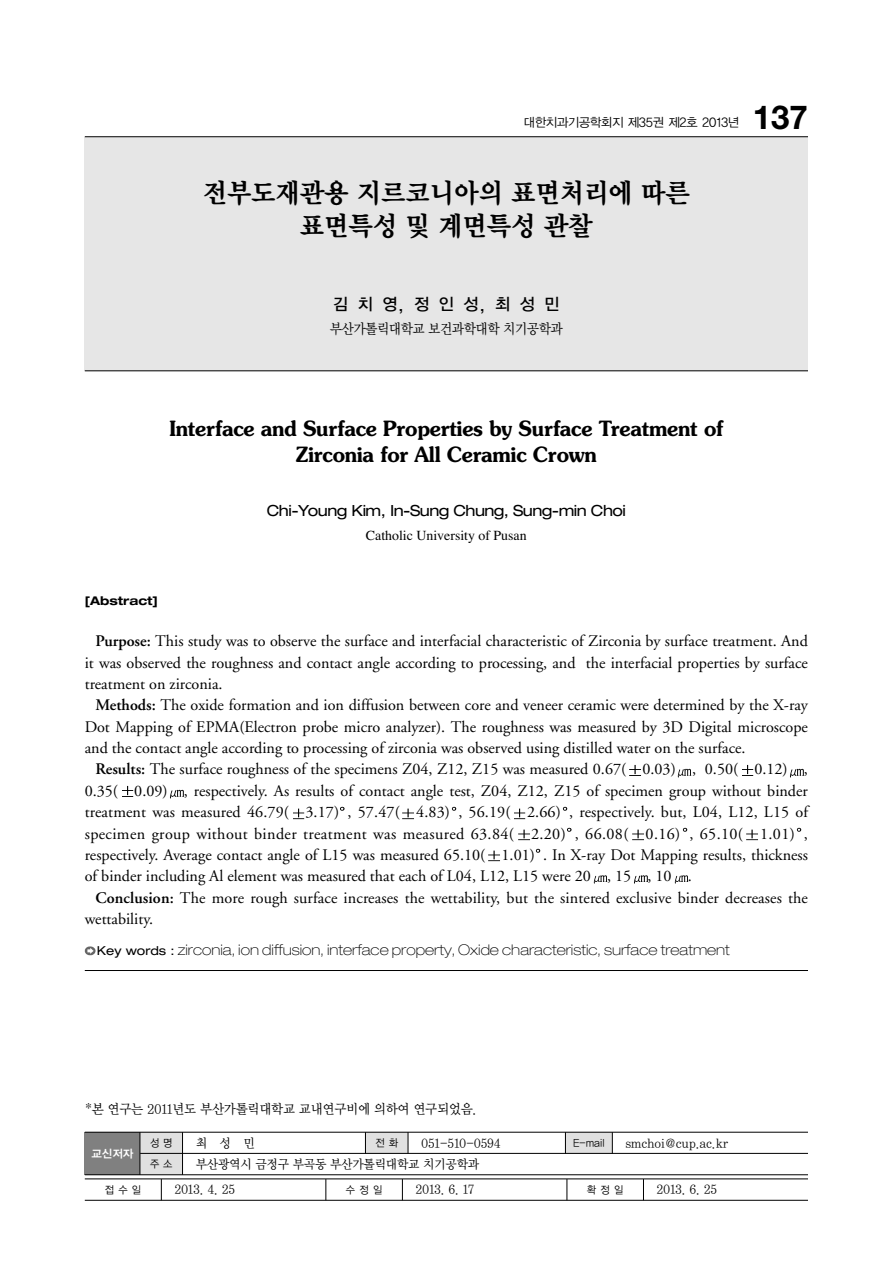
<style>
.page{position:relative;width:893px;height:1263px;background:#fff}
.page>*{position:absolute;margin:0;border:0;box-sizing:border-box;transform-origin:0 0}
.t1{font:700 33px "Helvetica Neue";color:#000}
.t2{font:27px/33px "Y Mj O15";letter-spacing:-.065em;color:#000;text-align:center;scale:.96 1}
.t3{font:600 21px/25.2px "Souvenir";letter-spacing:-.015em;color:#000;text-align:center;scale:.95 1}
.t4{font:16.5px "YGO13";letter-spacing:.5em;color:#000}
.t5{font:16.2px/21.5px "Adobe Garamond";color:#000;text-align:justify}
.t6{font:expanded 15.3px "Helvetica Neue";letter-spacing:-.035em;color:#000}
.t7{font:100 expanded 14.85px "Helvetica Neue";color:#000}
.t8{font:14.25px "Y Mj O13";letter-spacing:-.095em;color:#000;scale:.92 1}
.t9{font:13.8px "Times";color:#000}
.t10{font:13.5px "Y Mj O13";letter-spacing:-.075em;color:#000;scale:.95 1}
.t11{font:12.75px/21.3px "Y Mj O13";letter-spacing:-.08em;color:#000;scale:.95 1}
.t12{font:12.3px "YGO12";letter-spacing:-.11em;color:#000}
.t13{font:700 expanded 12px "Helvetica Neue";color:#000}
.t14{font:11.25px "YGO14";color:#fff}
.t15{font:10.5px "YGO12";letter-spacing:.36em;color:#000;scale:.95 1}
.s1{font-weight:600}
.s2{font-weight:400;font-size:12.3px}
</style>
<div class="page">
<div style="left:85px;top:1132px;width:55px;height:42px;background:#808080"></div>
<div style="left:85px;top:137px;width:723px;height:234px;background:#e6e6e6"></div>
<hr style="left:85px;top:136px;width:723px;height:1px;background:#000">
<hr style="left:85px;top:370px;width:723px;height:1px;background:#000">
<img style="left:629px;top:764px;width:12px;height:12px">
<img style="left:677px;top:768px;width:15px;height:10px">
<img style="left:742px;top:764px;width:12px;height:12px">
<img style="left:790px;top:768px;width:15px;height:10px">
<img style="left:122px;top:785px;width:12px;height:12px">
<img style="left:170px;top:789px;width:15px;height:10px">
<img style="left:293px;top:808px;width:12px;height:12px">
<img style="left:340px;top:806px;width:5px;height:5px">
<img style="left:402px;top:808px;width:12px;height:12px">
<img style="left:451px;top:806px;width:6px;height:5px">
<img style="left:514px;top:808px;width:12px;height:12px">
<img style="left:562px;top:806px;width:6px;height:5px">
<img style="left:518px;top:829px;width:12px;height:12px">
<img style="left:567px;top:827px;width:5px;height:5px">
<img style="left:632px;top:829px;width:12px;height:12px">
<img style="left:682px;top:827px;width:6px;height:5px">
<img style="left:746px;top:829px;width:12px;height:12px">
<img style="left:796px;top:827px;width:6px;height:5px">
<img style="left:488px;top:850px;width:12px;height:12px">
<img style="left:535px;top:848px;width:6px;height:5px">
<img style="left:593px;top:875px;width:15px;height:9px">
<img style="left:634px;top:875px;width:15px;height:9px">
<img style="left:674px;top:875px;width:15px;height:9px">
<div style="left:140px;top:1132px;width:43px;height:42px;background:#e0e0e0"></div>
<div style="left:365px;top:1132px;width:43px;height:21px;background:#e0e0e0"></div>
<div style="left:565px;top:1132px;width:47px;height:21px;background:#e0e0e0"></div>
<hr style="left:140px;top:1153px;width:668px;height:1px;background:#000">
<hr style="left:182px;top:1132px;width:1px;height:42px;background:#000">
<svg style="left:365px;top:1132px;width:1px;height:21px"></svg>
<svg style="left:408px;top:1132px;width:1px;height:21px"></svg>
<svg style="left:565px;top:1132px;width:1px;height:21px"></svg>
<svg style="left:612px;top:1132px;width:1px;height:21px"></svg>
<hr style="left:85px;top:1131px;width:723px;height:1px;background:#000">
<hr style="left:85px;top:1174px;width:723px;height:1px;background:#000">
<hr style="left:85px;top:1178px;width:723px;height:1px;background:#000">
<hr style="left:85px;top:1200px;width:723px;height:1px;background:#000">
<hr style="left:140px;top:1132px;width:1px;height:42px;background:#000">
<svg style="left:325px;top:1179px;width:1px;height:21px"></svg>
<svg style="left:402px;top:1179px;width:1px;height:21px"></svg>
<svg style="left:161px;top:1179px;width:1px;height:21px"></svg>
<svg style="left:566px;top:1179px;width:1px;height:21px"></svg>
<svg style="left:643px;top:1179px;width:1px;height:21px"></svg>
<svg style="left:85px;top:946px;width:10px;height:10px"></svg>
<hr style="left:85px;top:970px;width:723px;height:1px;background:#000">
<p class="t12" style="left:523px;top:116px;width:218px">대한치과기공학회지 제35권 제2호 2013년</p>
<h1 class="t1" style="left:753px;top:105px;width:57px">137</h1>
<h2 class="t2" style="left:202px;top:178px;width:510px">전부도재관용 지르코니아의 표면처리에 따른 표면특성 및 계면특성 관찰</h2>
<p class="t4" style="left:332px;top:296px;width:230px">김치영, 정인성, 최성민</p>
<p class="t8" style="left:329px;top:322px;width:256px">부산가톨릭대학교 보건과학대학 치기공학과</p>
<p class="t3" style="left:169px;top:418px;width:584px">Interface and Surface Properties by Surface Treatment of<br>Zirconia for All Ceramic Crown</p>
<p class="t6" style="left:267px;top:505px;width:360px">Chi-Young Kim, In-Sung Chung, Sung-min Choi</p>
<p class="t9" style="left:366px;top:530px;width:162px">Catholic University of Pusan</p>
<p class="t13" style="left:85px;top:596px;width:75px">[Abstract]</p>
<p class="t5" style="left:85px;top:631px;width:724px;text-indent:11px"><span class="s1">Purpose:</span> This study was to observe the surface and interfacial characteristic of Zirconia by surface treatment. And it was observed the roughness and contact angle according to processing, and the interfacial properties by surface treatment on zirconia.</p>
<p class="t5" style="left:85px;top:696px;width:724px;text-indent:11px"><span class="s1">Methods:</span> The oxide formation and ion diffusion between core and veneer ceramic were determined by the X-ray Dot Mapping of EPMA(Electron probe micro analyzer). The roughness was measured by 3D Digital microscope and the contact angle according to processing of zirconia was observed using distilled water on the surface.</p>
<p class="t5" style="left:85px;top:760px;width:724px;text-indent:11px"><span class="s1">Results:</span> The surface roughness of the specimens Z04, Z12, Z15 was measured 0.67( 0.03) , 0.50( 0.12) , 0.35( 0.09) , respectively. As results of contact angle test, Z04, Z12, Z15 of specimen group without binder treatment was measured 46.79( 3.17) , 57.47( 4.83) , 56.19( 2.66) , respectively. but, L04, L12, L15 of specimen group without binder treatment was measured 63.84( 2.20) , 66.08( 0.16) , 65.10( 1.01) , respectively. Average contact angle of L15 was measured 65.10( 1.01) . In X-ray Dot Mapping results, thickness of binder including Al element was measured that each of L04, L12, L15 were 20 , 15 , 10 .</p>
<p class="t5" style="left:85px;top:888px;width:724px;text-indent:11px"><span class="s1">Conclusion:</span> The more rough surface increases the wettability, but the sintered exclusive binder decreases the wettability.</p>
<p class="t7" style="left:97px;top:944px;width:634px"><span class="s2">Key words :</span> zirconia, ion diffusion, interface property, Oxide characteristic, surface treatment</p>
<p class="t10" style="left:85px;top:1103px;width:415px">*본 연구는 2011년도 부산가톨릭대학교 교내연구비에 의하여 연구되었음.</p>
<p class="t14" style="left:91px;top:1148px;width:44px">교신저자</p>
<p class="t15" style="left:150px;top:1138px;width:26px">성 명</p>
<p class="t11" style="left:195px;top:1133px;width:301px">최성민<br>부산광역시 금정구 부곡동 부산가톨릭대학교 치기공학과</p>
<p class="t11" style="left:421px;top:1133px;width:86px">051-510-0594</p>
<p class="t11" style="left:625px;top:1133px;width:111px">smchoi@cup.ac.kr</p>
<p class="t15" style="left:375px;top:1138px;width:26px">전 화</p>
<p class="t15" style="left:573px;top:1138px;width:35px">E-mail</p>
<p class="t15" style="left:150px;top:1159px;width:26px">주 소</p>
<p class="t11" style="left:174px;top:1179px;width:66px">2013. 4. 25</p>
<p class="t11" style="left:415px;top:1179px;width:64px">2013. 6. 17</p>
<p class="t11" style="left:656px;top:1179px;width:66px">2013. 6. 25</p>
<p class="t15" style="left:104px;top:1184px;width:41px">접수일</p>
<p class="t15" style="left:345px;top:1184px;width:41px">수정일</p>
<p class="t15" style="left:586px;top:1184px;width:41px">확정일</p>
</div>
